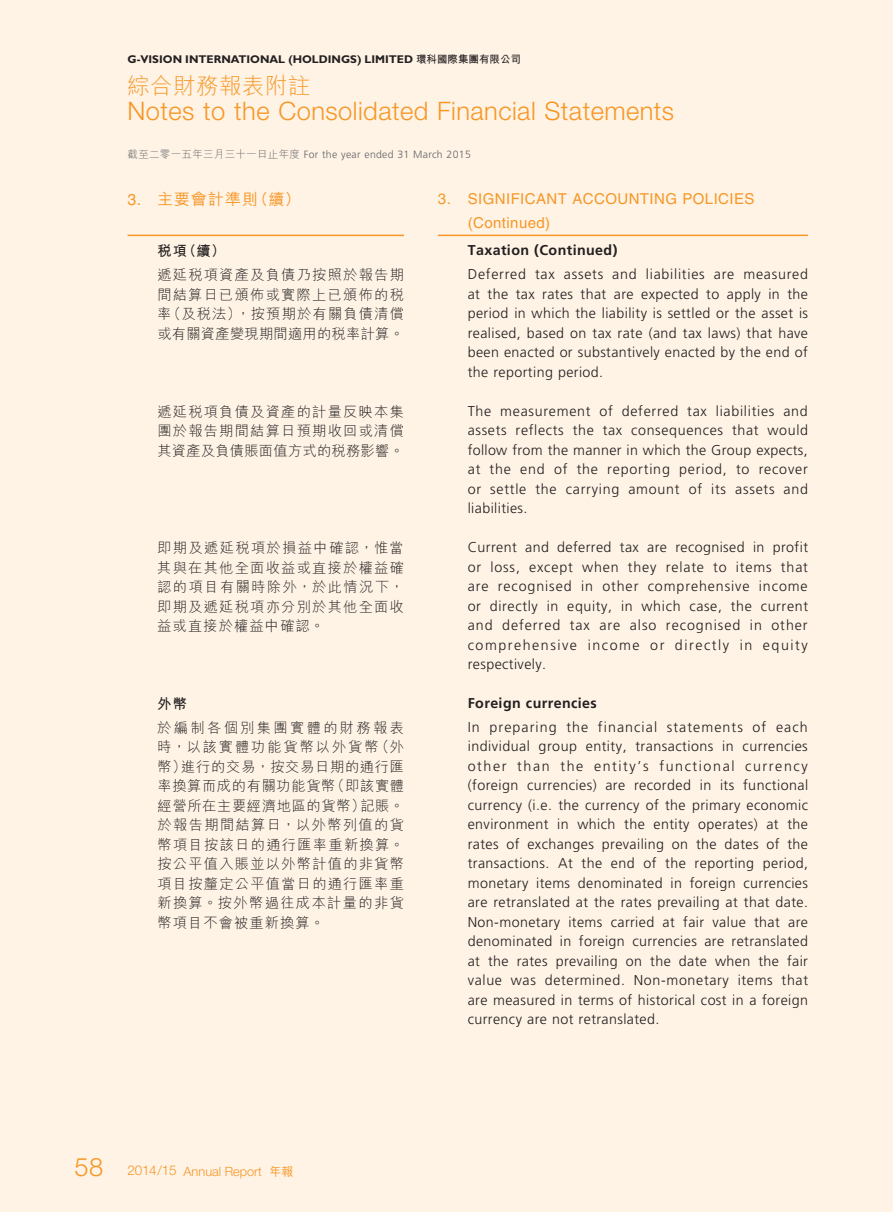
<style>
.page{position:relative;width:893px;height:1212px;background:#fef3e5}
.page>*{position:absolute;margin:0;border:0;box-sizing:border-box;transform-origin:0 0}
.t1{font:300 25.5px "Helvetica Neue LT Std";letter-spacing:.02em;color:#f79727}
.t2{font:300 22.5px "M Hei HK";letter-spacing:.02em;color:#f79727}
.t3{font:500 15.75px "M Hei HK";letter-spacing:.08em;color:#f79727}
.t4{font:15px/24px "Helvetica LT Std";letter-spacing:.03em;color:#f79727}
.t5{font:300 14.25px/19.5px "Frutiger LT Std";letter-spacing:.03em;color:#231f20;text-align:justify}
.t6{font:300 14.25px/19.5px "M Hei HK";letter-spacing:.085em;color:#231f20;text-align:justify}
.t7{font:700 14.25px "Frutiger LT Std";letter-spacing:.03em;color:#231f20}
.t8{font:700 14.25px "M Hei HK";color:#231f20}
.t9{font:300 12.75px "Helvetica Neue LT Std";color:#f79727}
.t10{font:700 11.25px "Gill Sans Std";color:#231f20}
.t11{font:300 10.5px "Frutiger LT Std";letter-spacing:.03em;color:#636366}
.s1{font-family:"M Hei HK";font-size:10.5px}
.s2{font-family:"M Hei HK"}
.s3{font-family:"Helvetica LT Std";font-weight:400}
.s4{font-size:13.5px}
.s5{font-family:"M Hei HK";font-weight:500;font-size:12px}
</style>
<div class="page">
<hr style="left:438px;top:235px;width:370px;height:1px;background:#f79727">
<hr style="left:128px;top:235px;width:276px;height:1px;background:#f79727">
<p class="t10" style="left:128px;top:53px;width:395px">G-VISION INTERNATIONAL (HOLDINGS) LIMITED <span class="s1">環科國際集團有限公司</span></p>
<h2 class="t2" style="left:128px;top:70px;width:184px">綜合財務報表附註</h2>
<h1 class="t1" style="left:128px;top:96px;width:548px">Notes to the Consolidated Financial Statements</h1>
<p class="t11" style="left:128px;top:148px;width:345px"><span class="s2">截至二零一五年三月三十一日止年度</span> For the year ended 31 March 2015</p>
<p class="t3" style="left:128px;top:188px;width:175px"><span class="s3">3.</span> 主要會計準則（續）</p>
<p class="t8" style="left:157px;top:241px;width:70px">稅項（續）</p>
<p class="t6" style="left:157px;top:265px;width:248px">遞延稅項資產及負債乃按照於報告期間結算日已頒佈或實際上已頒佈的稅率（及稅法），按預期於有關負債清償或有關資產變現期間適用的稅率計算。</p>
<p class="t6" style="left:157px;top:401px;width:248px">遞延稅項負債及資產的計量反映本集團於報告期間結算日預期收回或清償其資產及負債賬面值方式的稅務影響。</p>
<p class="t6" style="left:157px;top:538px;width:248px">即期及遞延稅項於損益中確認，惟當其與在其他全面收益或直接於權益確認的項目有關時除外，於此情況下，即期及遞延稅項亦分別於其他全面收益或直接於權益中確認。</p>
<p class="t8" style="left:157px;top:693px;width:31px">外幣</p>
<p class="t6" style="left:157px;top:717px;width:248px">於編制各個別集團實體的財務報表時，以該實體功能貨幣以外貨幣（外幣）進行的交易，按交易日期的通行匯率換算而成的有關功能貨幣（即該實體經營所在主要經濟地區的貨幣）記賬。於報告期間結算日，以外幣列值的貨幣項目按該日的通行匯率重新換算。按公平值入賬並以外幣計值的非貨幣項目按釐定公平值當日的通行匯率重新換算。按外幣過往成本計量的非貨幣項目不會被重新換算。</p>
<p class="t4" style="left:468px;top:186px;width:288px;text-indent:-30px">3. SIGNIFICANT ACCOUNTING POLICIES (Continued)</p>
<p class="t7" style="left:468px;top:242px;width:151px">Taxation (Continued)</p>
<p class="t5" style="left:468px;top:265px;width:342px">Deferred tax assets and liabilities are measured at the tax rates that are expected to apply in the period in which the liability is settled or the asset is realised, based on tax rate (and tax laws) that have been enacted or substantively enacted by the end of the reporting period.</p>
<p class="t5" style="left:468px;top:401px;width:342px">The measurement of deferred tax liabilities and assets reflects the tax consequences that would follow from the manner in which the Group expects, at the end of the reporting period, to recover or settle the carrying amount of its assets and liabilities.</p>
<p class="t5" style="left:468px;top:538px;width:342px">Current and deferred tax are recognised in profit or loss, except when they relate to items that are recognised in other comprehensive income or directly in equity, in which case, the current and deferred tax are also recognised in other comprehensive income or directly in equity respectively.</p>
<p class="t7" style="left:468px;top:695px;width:131px">Foreign currencies</p>
<p class="t5" style="left:468px;top:717px;width:342px">In preparing the financial statements of each individual group entity, transactions in currencies other than the entity’s functional currency (foreign currencies) are recorded in its functional currency (i.e. the currency of the primary economic environment in which the entity operates) at the rates of exchanges prevailing on the dates of the transactions. At the end of the reporting period, monetary items denominated in foreign currencies are retranslated at the rates prevailing at that date.<br>Non-monetary items carried at fair value that are denominated in foreign currencies are retranslated at the rates prevailing on the date when the fair value was determined. Non-monetary items that are measured in terms of historical cost in a foreign currency are not retranslated.</p>
<h1 class="t1" style="left:75px;top:1151px;width:30px">58</h1>
<p class="t9" style="left:128px;top:1163px;width:168px"><span class="s4">2014 /15</span> Annual Report <span class="s5">年報</span></p>
</div>
